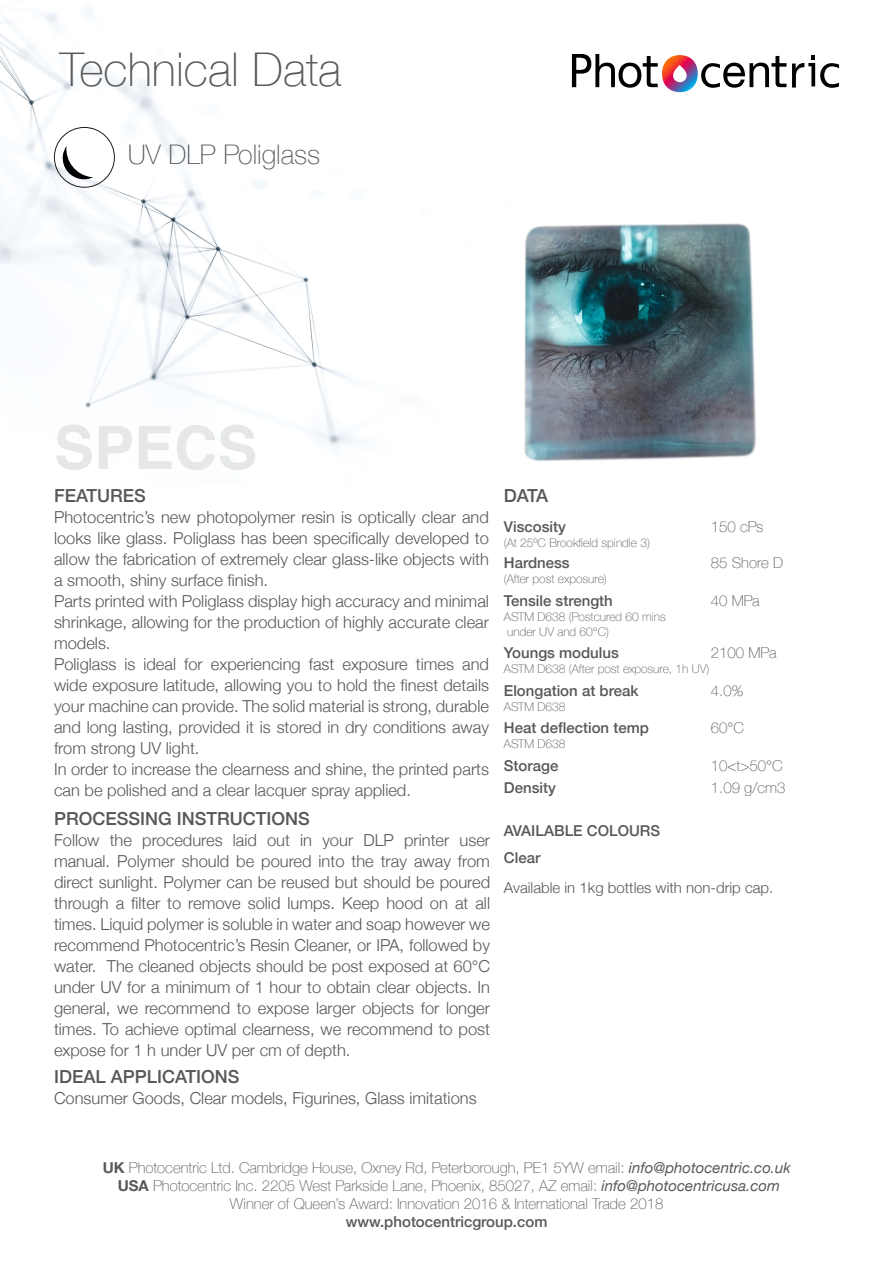
<style>
.page{position:relative;width:893px;height:1263px;background:#fff}
.page>*{position:absolute;margin:0;border:0;box-sizing:border-box;transform-origin:0 0}
.t1{font:700 60px "Helvetica";color:#e6e7e9}
.t2{font:100 46.5px "Helvetica Neue";color:#57585a}
.t3{font:100 27px "Helvetica Neue";color:#57585a}
.t4{font:500 18px "Helvetica Neue";color:#57585a}
.t5{font:300 16.5px/21px "Helvetica Neue";color:#57585a;text-align:justify}
.t6{font:100 15px "Helvetica Neue";color:#57585a}
.t7{font:500 15px "Helvetica Neue";color:#57585a}
.t8{font:300 15px "Helvetica Neue";color:#57585a}
.t9{font:100 12px "Helvetica Neue";color:#57585a}
.s1{font-weight:700}
.s2{font-weight:400;font-style:italic}
</style>
<div class="page">
<img style="left:0;top:6px;width:363px;height:444px">
<img style="left:524px;top:223px;width:232px;height:238px">
<div style="left:54px;top:127px;width:61px;height:61px;border:1px solid #1c1c1c;border-radius:50%"></div>
<svg style="left:62px;top:146px;width:31px;height:34px"></svg>
<svg style="left:792px;top:55px;width:47px;height:33px"></svg>
<svg style="left:572px;top:54px;width:214px;height:38px"></svg>
<p class="t2" style="left:60px;top:35px;width:283px">Technical Data</p>
<p class="t3" style="left:128px;top:134px;width:194px">UV DLP Poliglass</p>
<p class="t1" style="left:54px;top:399px;width:205px">SPECS</p>
<p class="t4" style="left:54px;top:481px;width:93px">FEATURES</p>
<p class="t5" style="left:54px;top:505px;width:436px">Photocentric’s new photopolymer resin is optically clear and looks like glass. Poliglass has been specifically developed to allow the fabrication of extremely clear glass-like objects with a smooth, shiny surface finish.</p>
<p class="t5" style="left:54px;top:589px;width:436px">Parts printed with Poliglass display high accuracy and minimal shrinkage, allowing for the production of highly accurate clear models.</p>
<p class="t5" style="left:54px;top:652px;width:436px">Poliglass is ideal for experiencing fast exposure times and wide exposure latitude, allowing you to hold the finest details your machine can provide. The solid material is strong, durable and long lasting, provided it is stored in dry conditions away from strong UV light.</p>
<p class="t5" style="left:54px;top:757px;width:436px">In order to increase the clearness and shine, the printed parts can be polished and a clear lacquer spray applied.</p>
<p class="t4" style="left:54px;top:804px;width:257px">PROCESSING INSTRUCTIONS</p>
<p class="t5" style="left:54px;top:829px;width:438px">Follow the procedures laid out in your DLP printer user manual. Polymer should be poured into the tray away from direct sunlight. Polymer can be reused but should be poured through a filter to remove solid lumps. Keep hood on at all times. Liquid polymer is soluble in water and soap however we recommend Photocentric’s Resin Cleaner, or IPA, followed by water. The cleaned objects should be post exposed at 60°C under UV for a minimum of 1 hour to obtain clear objects. In general, we recommend to expose larger objects for longer times. To achieve optimal clearness, we recommend to post expose for 1 h under UV per cm of depth.</p>
<p class="t4" style="left:54px;top:1062px;width:187px">IDEAL APPLICATIONS</p>
<p class="t5" style="left:54px;top:1087px;width:424px">Consumer Goods, Clear models, Figurines, Glass imitations</p>
<p class="t4" style="left:504px;top:481px;width:46px">DATA</p>
<p class="t7" style="left:504px;top:515px;width:64px">Viscosity</p>
<p class="t6" style="left:711px;top:515px;width:54px">150 cPs</p>
<p class="t9" style="left:504px;top:534px;width:148px">(At 25ºC Brookfield spindle 3)</p>
<p class="t7" style="left:504px;top:551px;width:67px">Hardness</p>
<p class="t6" style="left:711px;top:551px;width:74px">85 Shore D</p>
<p class="t9" style="left:504px;top:570px;width:104px">(After post exposure)</p>
<p class="t7" style="left:504px;top:588px;width:110px">Tensile strength</p>
<p class="t6" style="left:711px;top:589px;width:50px">40 MPa</p>
<p class="t9" style="left:504px;top:607px;width:163px">ASTM D638 (Postcured 60 mins</p>
<p class="t9" style="left:507px;top:622px;width:103px">under UV and 60°C)</p>
<p class="t7" style="left:504px;top:641px;width:117px">Youngs modulus</p>
<p class="t6" style="left:711px;top:641px;width:67px">2100 MPa</p>
<p class="t9" style="left:504px;top:660px;width:207px">ASTM D638 (After post exposure, 1h UV)</p>
<p class="t7" style="left:504px;top:678px;width:136px">Elongation at break</p>
<p class="t6" style="left:711px;top:679px;width:34px">4.0%</p>
<p class="t9" style="left:504px;top:697px;width:63px">ASTM D638</p>
<p class="t7" style="left:504px;top:716px;width:147px">Heat deflection temp</p>
<p class="t6" style="left:711px;top:716px;width:35px">60°C</p>
<p class="t9" style="left:504px;top:735px;width:63px">ASTM D638</p>
<p class="t7" style="left:504px;top:753px;width:56px">Storage</p>
<p class="t6" style="left:711px;top:754px;width:73px">10&lt;t&gt;50°C</p>
<p class="t7" style="left:504px;top:776px;width:53px">Density</p>
<p class="t6" style="left:711px;top:776px;width:76px">1.09 g/cm3</p>
<p class="t7" style="left:504px;top:819px;width:158px">AVAILABLE COLOURS</p>
<p class="t7" style="left:504px;top:846px;width:38px">Clear</p>
<p class="t8" style="left:504px;top:876px;width:271px">Available in 1kg bottles with non-drip cap.</p>
<p class="t6" style="left:103px;top:1157px;width:689px"><span class="s1">UK</span> Photocentric Ltd. Cambridge House, Oxney Rd, Peterborough, PE1 5YW email: <span class="s2">info@photocentric.co.uk</span></p>
<p class="t6" style="left:118px;top:1175px;width:663px"><span class="s1">USA</span> Photocentric Inc. 2205 West Parkside Lane, Phoenix, 85027, AZ email: <span class="s2">info@photocentricusa.com</span></p>
<p class="t6" style="left:230px;top:1193px;width:435px">Winner of Queen’s Award: Innovation 2016 &amp; International Trade 2018</p>
<p class="t7" style="left:346px;top:1210px;width:203px">www.photocentricgroup.com</p>
</div>
